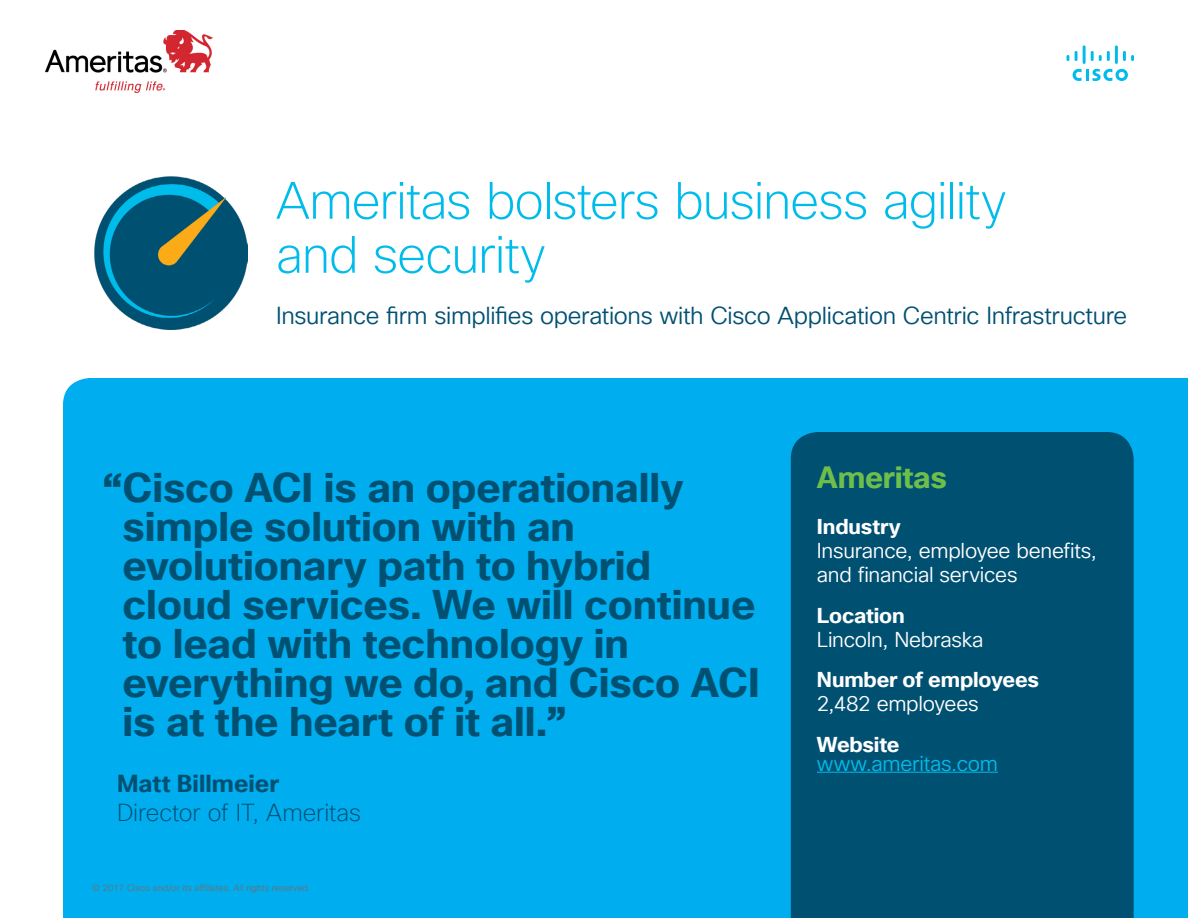
<style>
.page{position:relative;width:1188px;height:918px;background:#fff}
.page>*{position:absolute;margin:0;border:0;box-sizing:border-box;transform-origin:0 0}
.t1{font:200 51px/54px "Cisco Sans TT";letter-spacing:-.02em;color:#00bceb}
.t2{font:700 40.5px/39px "Cisco Sans TT";color:#005072}
.t3{font:700 30px "Cisco Sans TT";letter-spacing:-.01em;color:#6ebe4a}
.t4{font:24px "Cisco Sans TT Light";letter-spacing:-.015em;color:#005072}
.t5{font:200 24px "Cisco Sans TT";letter-spacing:-.005em;color:#005072}
.t6{font:700 24px "Cisco Sans TT";letter-spacing:.005em;color:#005072}
.t7{font:21px/24px "Cisco Sans TT Light";letter-spacing:-.015em;color:#fff}
.t8{font:700 21px "Cisco Sans TT";letter-spacing:-.01em;color:#fff}
.t9{font:21px "Cisco Sans TT Light";letter-spacing:-.01em;color:#00bceb}
.t10{font:9px "Cisco Sans TT Light";color:#6d6e71}
</style>
<div class="page">
<svg style="left:1073px;top:69px;width:55px;height:12px"></svg>
<svg style="left:1067px;top:55px;width:2px;height:6px"></svg>
<svg style="left:1075px;top:51px;width:3px;height:10px"></svg>
<hr style="left:1083px;top:45px;width:3px;height:19px;background:#00bceb">
<svg style="left:1091px;top:51px;width:19px;height:10px"></svg>
<hr style="left:1115px;top:45px;width:3px;height:19px;background:#00bceb">
<svg style="left:1123px;top:51px;width:11px;height:10px"></svg>
<div style="left:63px;top:378px;width:1125px;height:540px;background:#00aeef"></div>
<div style="left:791px;top:432px;width:343px;height:486px;background:#005072"></div>
<hr style="left:817px;top:772px;width:181px;height:1px;background:#00bceb">
<img style="left:45px;top:31px;width:167px;height:61px">
<img style="left:94px;top:177px;width:154px;height:153px">
<p class="t1" style="left:276px;top:175px;width:732px">Ameritas bolsters business agility and security</p>
<p class="t4" style="left:276px;top:300px;width:853px">Insurance firm simplifies operations with Cisco Application Centric Infrastructure</p>
<p class="t2" style="left:123px;top:470px;width:639px;text-indent:-21px">“Cisco ACI is an operationally simple solution with an evolutionary path to hybrid cloud services. We will continue to lead with technology in everything we do, and Cisco ACI is at the heart of it all.”</p>
<p class="t6" style="left:117px;top:768px;width:163px">Matt Billmeier</p>
<p class="t5" style="left:117px;top:797px;width:246px">Director of IT, Ameritas</p>
<p class="t10" style="left:92px;top:882px;width:220px">© 2017 Cisco and/or its affiliates. All rights reserved.</p>
<p class="t3" style="left:817px;top:457px;width:132px">Ameritas</p>
<p class="t8" style="left:817px;top:513px;width:86px">Industry</p>
<p class="t7" style="left:817px;top:539px;width:282px">Insurance, employee benefits, and financial services</p>
<p class="t8" style="left:817px;top:601px;width:89px">Location</p>
<p class="t7" style="left:817px;top:628px;width:168px">Lincoln, Nebraska</p>
<p class="t8" style="left:817px;top:666px;width:224px">Number of employees</p>
<p class="t7" style="left:817px;top:693px;width:163px">2,482 employees</p>
<p class="t8" style="left:817px;top:730px;width:84px">Website</p>
<p class="t9" style="left:817px;top:750px;width:183px">www.ameritas.com</p>
</div>
